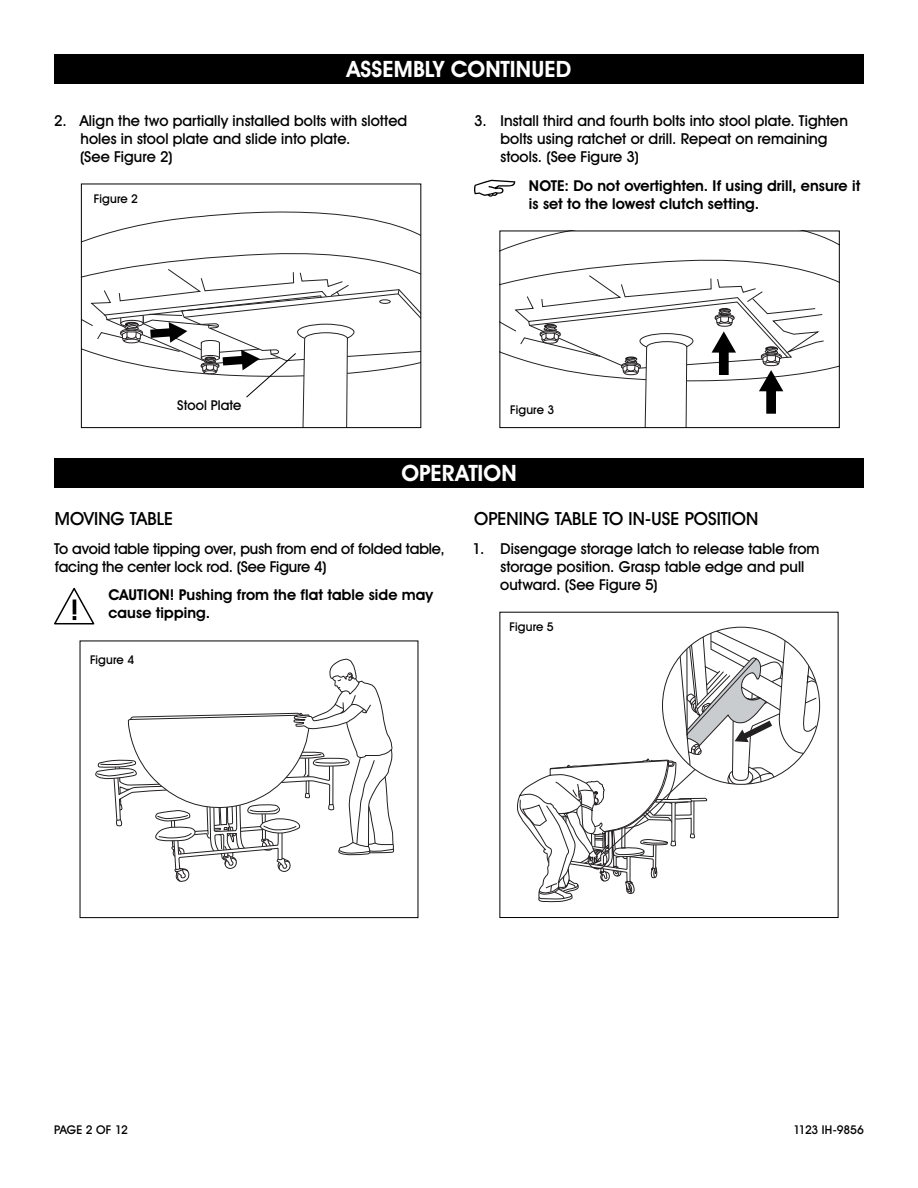
<style>
.page{position:relative;width:918px;height:1188px;background:#fff}
.page>*{position:absolute;margin:0;border:0;box-sizing:border-box;transform-origin:0 0}
.t1{font:700 22.5px "Uline Two Knine";letter-spacing:.005em;color:#fff}
.t2{font:18px "Uline Two Knine";letter-spacing:.005em;color:#000}
.t3{font:15px/18px "Uline Two Knine";letter-spacing:.005em;color:#000}
.t4{font:700 15px/18px "Uline Two Knine";letter-spacing:.005em;color:#000}
.t5{font:13.5px "Uline Two Knine";letter-spacing:.01em;color:#000}
.t6{font:12px "Uline Two Knine";color:#000}
.t7{font:12px "Uline Two Knine";letter-spacing:-.02em;color:#000}
</style>
<div class="page">
<svg style="left:54px;top:588px;width:40px;height:36px"></svg>
<div style="left:54px;top:458px;width:810px;height:30px;background:#000"></div>
<div style="left:54px;top:54px;width:810px;height:30px;background:#000"></div>
<svg style="left:95px;top:658px;width:300px;height:224px"></svg>
<div style="left:89px;top:650px;width:66px;height:18px;background:#fff"></div>
<svg style="left:517px;top:627px;width:300px;height:276px"></svg>
<svg style="left:474px;top:180px;width:41px;height:17px"></svg>
<svg style="left:502px;top:233px;width:323px;height:193px"></svg>
<div style="left:500px;top:231px;width:340px;height:197px;border:1px solid #000"></div>
<div style="left:509px;top:402px;width:66px;height:15px;background:#fff"></div>
<svg style="left:81px;top:184px;width:340px;height:244px"></svg>
<h1 class="t1" style="left:347px;top:56px;width:226px">ASSEMBLY CONTINUED</h1>
<p class="t3" style="left:80px;top:112px;width:329px;text-indent:-26px">2. Align the two partially installed bolts with slotted holes in stool plate and slide into plate.<br>(See Figure 2)</p>
<p class="t3" style="left:500px;top:112px;width:349px;text-indent:-26px">3. Install third and fourth bolts into stool plate. Tighten bolts using ratchet or drill. Repeat on remaining stools. (See Figure 3)</p>
<p class="t4" style="left:529px;top:176px;width:333px">NOTE: Do not overtighten. If using drill, ensure it is set to the lowest clutch setting.</p>
<p class="t6" style="left:94px;top:192px;width:46px">Figure 2</p>
<p class="t5" style="left:177px;top:397px;width:66px">Stool Plate</p>
<p class="t6" style="left:510px;top:403px;width:46px">Figure 3</p>
<h1 class="t1" style="left:401px;top:460px;width:117px">OPERATION</h1>
<p class="t2" style="left:55px;top:507px;width:120px">MOVING TABLE</p>
<p class="t3" style="left:54px;top:539px;width:392px">To avoid table tipping over, push from end of folded table, facing the center lock rod. (See Figure 4)</p>
<p class="t4" style="left:108px;top:586px;width:326px">CAUTION! Pushing from the flat table side may cause tipping.</p>
<p class="t6" style="left:90px;top:652px;width:46px">Figure 4</p>
<p class="t2" style="left:474px;top:507px;width:285px">OPENING TABLE TO IN-USE POSITION</p>
<p class="t3" style="left:500px;top:539px;width:321px;text-indent:-28px">1. Disengage storage latch to release table from storage position. Grasp table edge and pull outward. (See Figure 5)</p>
<p class="t6" style="left:510px;top:619px;width:46px">Figure 5</p>
<p class="t6" style="left:54px;top:1122px;width:75px">PAGE 2 OF 12</p>
<p class="t7" style="left:794px;top:1122px;width:72px">1123 IH-9856</p>
</div>
